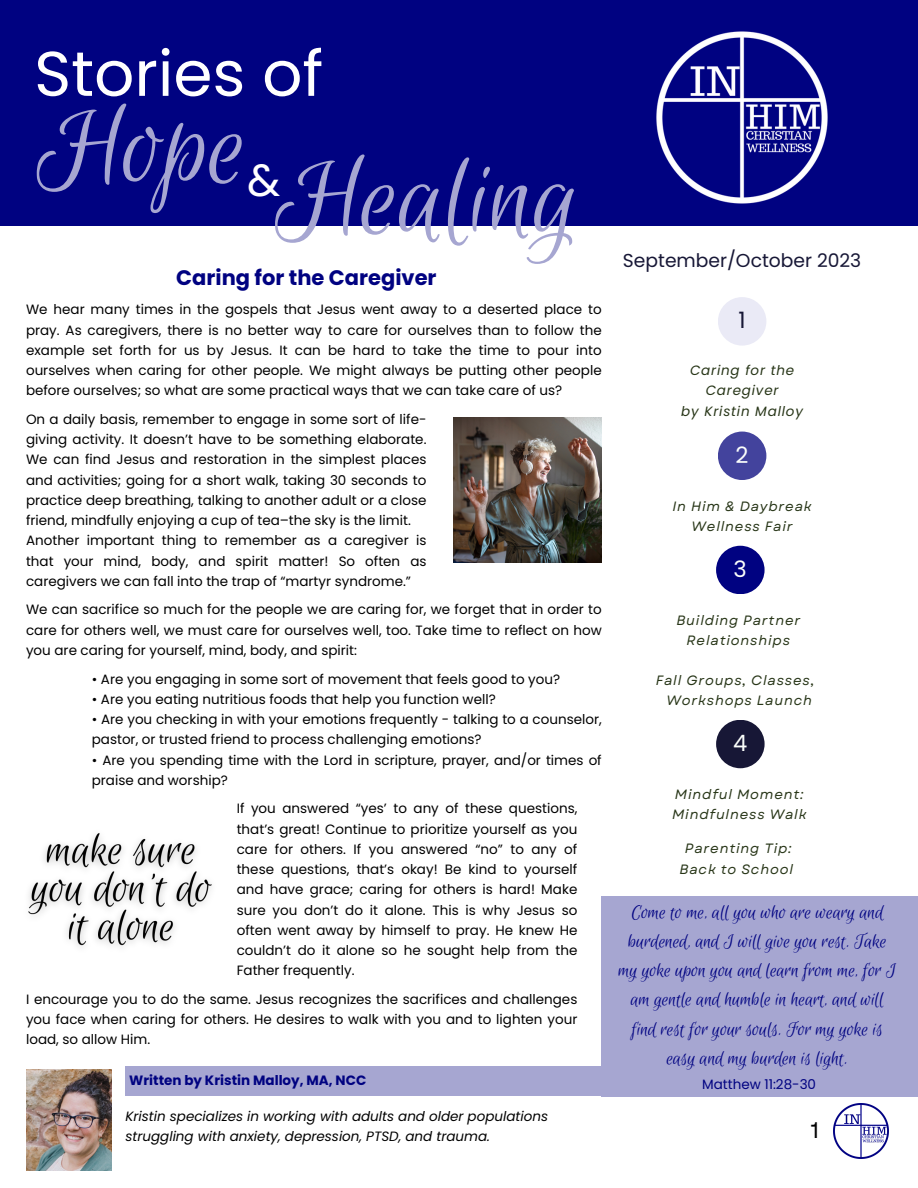
<style>
.page{position:relative;width:918px;height:1188px;background:#fff}
.page>*{position:absolute;margin:0;border:0;box-sizing:border-box;transform-origin:0 0}
.t1{font:120px "Euphoria Script";color:#a6a6d1}
.t2{font:63px "Poppins";color:#fff}
.t3{font:45px "Poppins";color:#fff}
.t4{font:22.5px "Poppins";color:#fbfefb}
.t5{font:22.5px "Poppins";color:#171736}
.t6{font:22.5px "Garet";color:#000}
.t7{font:21px/29.2px "Euphoria Script";color:#000281;text-align:center}
.t8{font:700 21px "Poppins";color:#000281}
.t9{font:18.75px "Poppins";color:#171736}
.t10{font:13.5px/20.2px "Poppins";color:#000;text-align:justify}
.t11{font:italic 13.5px/20.2px "Garet";letter-spacing:.06em;color:#283618;text-align:center}
.t12{font:italic 13.5px/20.2px "Poppins";color:#000}
.t13{font:italic 13.5px/20.2px "Poppins";letter-spacing:.06em;color:#283618;text-align:center}
.t14{font:700 13.5px "Poppins";color:#000281}
.t15{font:13.5px "Poppins";color:#000281}
</style>
<div class="page">
<img style="left:454px;top:418px;width:147px;height:145px">
<div style="left:0;top:0;width:918px;height:225px;background:#000281"></div>
<div style="left:718px;top:297px;width:48px;height:49px;background:#eaeaf6;border-radius:50%"></div>
<div style="left:718px;top:432px;width:48px;height:48px;background:#43439d;border-radius:50%"></div>
<div style="left:716px;top:546px;width:49px;height:48px;background:#000281;border-radius:50%"></div>
<img style="left:656px;top:31px;width:172px;height:173px">
<div style="left:716px;top:720px;width:49px;height:48px;background:#171736;border-radius:50%"></div>
<img style="left:826px;top:1096px;width:70px;height:63px">
<img style="left:26px;top:1069px;width:86px;height:102px">
<div style="left:602px;top:896px;width:316px;height:200px;background:#a6a6d1"></div>
<img style="left:28px;top:833px;width:184px;height:114px">
<div style="left:125px;top:1067px;width:493px;height:29px;background:#a6a6d1"></div>
<p class="t2" style="left:34px;top:30px;width:291px">Stories of</p>
<p class="t1" style="left:37px;top:83px;width:212px">Hope</p>
<p class="t1" style="left:275px;top:134px;width:305px">Healing</p>
<p class="t3" style="left:247px;top:149px;width:35px">&amp;</p>
<p class="t8" style="left:176px;top:263px;width:262px">Caring for the Caregiver</p>
<p class="t10" style="left:26px;top:299px;width:577px">We hear many times in the gospels that Jesus went away to a deserted place to pray. As caregivers, there is no better way to care for ourselves than to follow the example set forth for us by Jesus. It can be hard to take the time to pour into ourselves when caring for other people. We might always be putting other people before ourselves; so what are some practical ways that we can take care of us?</p>
<p class="t10" style="left:26px;top:409px;width:402px">On a daily basis, remember to engage in some sort of life&shy;giving activity. It doesn’t have to be something elaborate.<br>We can find Jesus and restoration in the simplest places and activities; going for a short walk, taking 30 seconds to practice deep breathing, talking to another adult or a close friend, mindfully enjoying a cup of tea–the sky is the limit.</p>
<p class="t10" style="left:26px;top:531px;width:402px">Another important thing to remember as a caregiver is that your mind, body, and spirit matter! So often as caregivers we can fall into the trap of “martyr syndrome.”</p>
<p class="t10" style="left:26px;top:600px;width:577px">We can sacrifice so much for the people we are caring for, we forget that in order to care for others well, we must care for ourselves well, too. Take time to reflect on how you are caring for yourself, mind, body, and spirit:</p>
<p class="t10" style="left:92px;top:669px;width:470px">• Are you engaging in some sort of movement that feels good to you?</p>
<p class="t10" style="left:92px;top:689px;width:406px">• Are you eating nutritious foods that help you function well?</p>
<p class="t10" style="left:92px;top:709px;width:511px">• Are you checking in with your emotions frequently - talking to a counselor, pastor, or trusted friend to process challenging emotions?</p>
<p class="t10" style="left:92px;top:750px;width:511px">• Are you spending time with the Lord in scripture, prayer, and/or times of praise and worship?</p>
<p class="t10" style="left:237px;top:799px;width:342px">If you answered “yes’ to any of these questions, that’s great! Continue to prioritize yourself as you care for others. If you answered “no” to any of these questions, that’s okay! Be kind to yourself and have grace; caring for others is hard! Make sure you don’t do it alone. This is why Jesus so often went away by himself to pray. He knew He couldn’t do it alone so he sought help from the Father frequently.</p>
<p class="t10" style="left:26px;top:989px;width:553px">I encourage you to do the same. Jesus recognizes the sacrifices and challenges you face when caring for others. He desires to walk with you and to lighten your load, so allow Him.</p>
<p class="t14" style="left:129px;top:1071px;width:239px">Written by Kristin Malloy, MA, NCC</p>
<p class="t12" style="left:125px;top:1106px;width:424px">Kristin specializes in working with adults and older populations struggling with anxiety, depression, PTSD, and trauma.</p>
<p class="t9" style="left:623px;top:248px;width:240px">September/October 2023</p>
<p class="t5" style="left:739px;top:305px;width:9px">1</p>
<p class="t13" style="left:690px;top:360px;width:106px">Caring for the<br>Caregiver</p>
<p class="t13" style="left:681px;top:401px;width:123px">by Kristin Malloy</p>
<p class="t4" style="left:736px;top:439px;width:14px">2</p>
<p class="t11" style="left:673px;top:496px;width:141px">In Him &amp; Daybreak<br>Wellness Fair</p>
<p class="t4" style="left:734px;top:553px;width:15px">3</p>
<p class="t11" style="left:676px;top:610px;width:125px">Building Partner<br>Relationships</p>
<p class="t11" style="left:656px;top:670px;width:160px;text-align:right">Fall Groups, Classes,<br>Workshops Launch</p>
<p class="t4" style="left:733px;top:727px;width:16px">4</p>
<p class="t11" style="left:675px;top:784px;width:130px">Mindful Moment:</p>
<p class="t11" style="left:672px;top:804px;width:136px">Mindfulness Walk</p>
<p class="t11" style="left:685px;top:839px;width:108px">Parenting Tip:</p>
<p class="t11" style="left:680px;top:859px;width:115px">Back to School</p>
<p class="t7" style="left:619px;top:898px;width:279px">Come to me, all you who are weary and burdened, and I will give you rest. Take my yoke upon you and learn from me, for I am gentle and humble in heart, and will find rest for your souls. For my yoke is easy and my burden is light.</p>
<p class="t15" style="left:702px;top:1074px;width:115px">Matthew 11:28-30</p>
<p class="t6" style="left:810px;top:1114px;width:10px">1</p>
</div>
